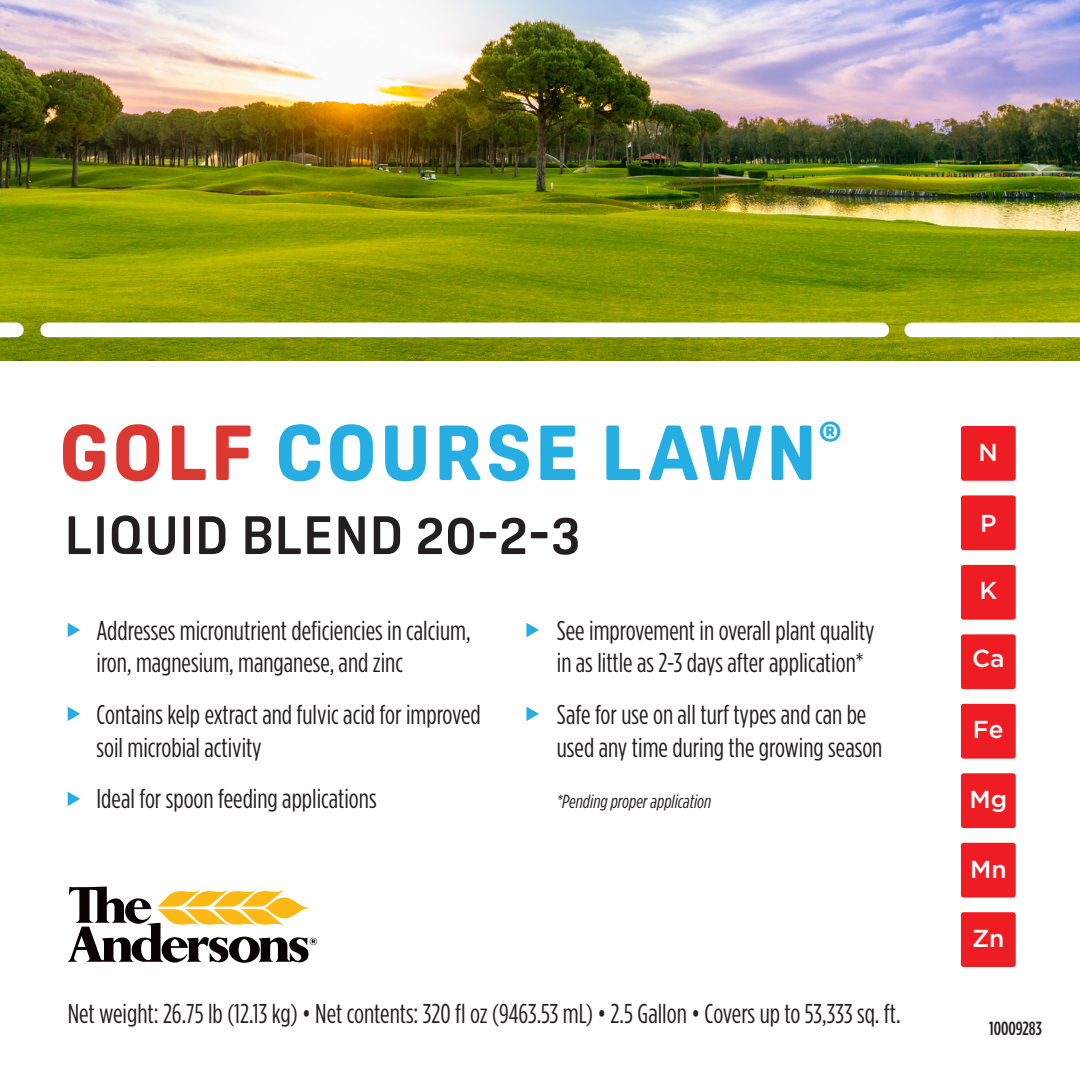
<style>
.page{position:relative;width:1080px;height:1080px;background:#fff}
.page>*{position:absolute;margin:0;border:0;box-sizing:border-box;transform-origin:0 0}
.t1{font:800 76.75px "Oscine";letter-spacing:.05em;color:#26aee2}
.t2{font:700 53px "Oscine";letter-spacing:.025em;color:#231f20}
.t3{font:27.25px/32.5px "Gotham Condensed";color:#231f20}
.t4{font:500 24.5px "Gotham";color:#fff}
.t5{font:italic 19px "Gotham Condensed";color:#231f20}
.t6{font:500 19px "Gotham Condensed";color:#231f20}
.s1{color:#db3831}
</style>
<div class="page">
<img style="left:0;top:0;width:1080px;height:361px">
<div style="left:48px;top:323px;width:834px;height:14px;background:#fff"></div>
<div style="left:0;top:323px;width:16px;height:14px;background:#fff"></div>
<div style="left:912px;top:323px;width:168px;height:14px;background:#fff"></div>
<svg style="left:67px;top:886px;width:250px;height:77px"></svg>
<svg style="left:68px;top:623px;width:12px;height:14px"></svg>
<svg style="left:68px;top:707px;width:12px;height:14px"></svg>
<svg style="left:68px;top:792px;width:12px;height:14px"></svg>
<svg style="left:526px;top:623px;width:13px;height:14px"></svg>
<svg style="left:526px;top:707px;width:13px;height:14px"></svg>
<div style="left:961px;top:426px;width:55px;height:55px;background:#ee1d23;border-radius:3px"></div>
<div style="left:961px;top:495px;width:55px;height:55px;background:#ee1d23;border-radius:3px"></div>
<div style="left:961px;top:565px;width:55px;height:55px;background:#ee1d23;border-radius:3px"></div>
<div style="left:961px;top:634px;width:55px;height:55px;background:#ee1d23;border-radius:3px"></div>
<div style="left:961px;top:704px;width:55px;height:55px;background:#ee1d23;border-radius:3px"></div>
<div style="left:961px;top:773px;width:55px;height:55px;background:#ee1d23;border-radius:3px"></div>
<div style="left:961px;top:843px;width:55px;height:55px;background:#ee1d23;border-radius:3px"></div>
<div style="left:961px;top:912px;width:55px;height:55px;background:#ee1d23;border-radius:3px"></div>
<h1 class="t1" style="left:59px;top:409px;width:785px"><span class="s1">GOLF</span> COURSE LAWN<sup>®</sup></h1>
<h2 class="t2" style="left:65px;top:506px;width:517px">LIQUID BLEND 20-2-3</h2>
<p class="t3" style="left:96px;top:614px;width:376px">Addresses micronutrient deficiencies in calcium, iron, magnesium, manganese, and zinc</p>
<p class="t3" style="left:96px;top:698px;width:386px">Contains kelp extract and fulvic acid for improved soil microbial activity</p>
<p class="t3" style="left:96px;top:782px;width:282px">Ideal for spoon feeding applications</p>
<p class="t3" style="left:557px;top:614px;width:319px">See improvement in overall plant quality in as little as 2-3 days after application*</p>
<p class="t3" style="left:557px;top:698px;width:327px">Safe for use on all turf types and can be used any time during the growing season</p>
<p class="t5" style="left:557px;top:791px;width:156px">*Pending proper application</p>
<p class="t3" style="left:68px;top:996px;width:835px">Net weight: 26.75 lb (12.13 kg) • Net contents: 320 fl oz (9463.53 mL) • 2.5 Gallon • Covers up to 53,333 sq. ft.</p>
<p class="t4" style="left:979px;top:436px;width:21px">N</p>
<p class="t4" style="left:980px;top:507px;width:18px">P</p>
<p class="t4" style="left:979px;top:574px;width:19px">K</p>
<p class="t4" style="left:972px;top:642px;width:34px">Ca</p>
<p class="t4" style="left:973px;top:713px;width:32px">Fe</p>
<p class="t4" style="left:969px;top:783px;width:39px">Mg</p>
<p class="t4" style="left:970px;top:853px;width:38px">Mn</p>
<p class="t4" style="left:972px;top:922px;width:34px">Zn</p>
<p class="t6" style="left:989px;top:1018px;width:54px">10009283</p>
</div>
